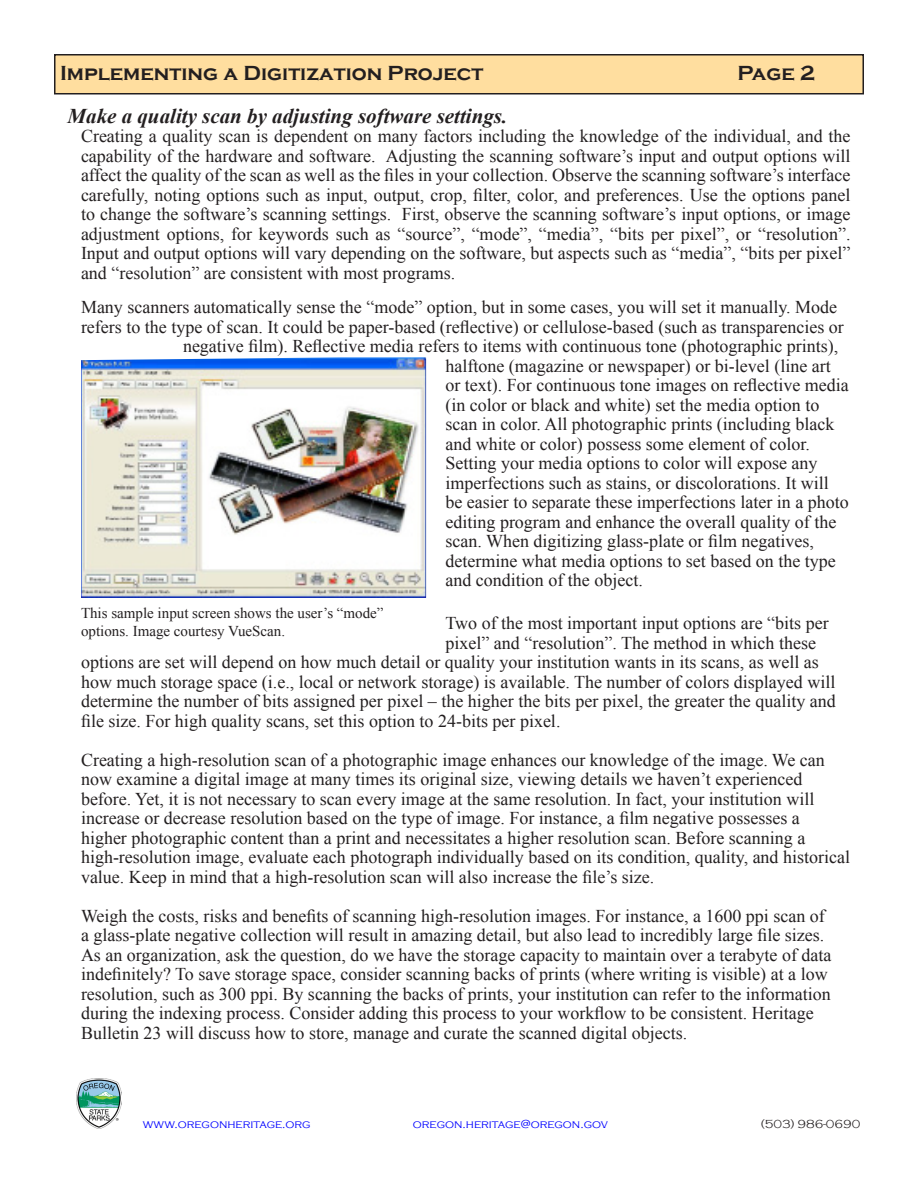
<style>
.page{position:relative;width:918px;height:1188px;background:#fff}
.page>*{position:absolute;margin:0;border:0;box-sizing:border-box;transform-origin:0 0}
.t1{font:italic 700 21px "Times New Roman";color:#231f20}
.t2{font:700 21px "Copperplate Gothic";color:#231f20}
.t3{font:18px/19.5px "Times New Roman";color:#231f20}
.t4{font:15px/18px "Times New Roman";color:#231f20}
.t5{font:300 12px "Copperplate Gothic";color:#00f}
.t6{font:300 12px "Copperplate Gothic";color:#231f20}
</style>
<div class="page">
<div style="left:55px;top:55px;width:808px;height:39px;background:#ffde9f"></div>
<div style="left:54px;top:54px;width:810px;height:40px;border:2px solid #231f20"></div>
<img style="left:77px;top:1078px;width:45px;height:50px">
<img style="left:81px;top:357px;width:345px;height:241px">
<p class="t2" style="left:60px;top:62px;width:425px">Implementing a Digitization Project</p>
<p class="t2" style="left:737px;top:62px;width:79px">Page 2</p>
<p class="t1" style="left:68px;top:101px;width:441px">Make a quality scan by adjusting software settings.</p>
<p class="t3" style="left:81px;top:126px;width:771px;text-align:justify">Creating a quality scan is dependent on many factors including the knowledge of the individual, and the capability of the hardware and software. Adjusting the scanning software’s input and output options will affect the quality of the scan as well as the files in your collection. Observe the scanning software’s interface carefully, noting options such as input, output, crop, filter, color, and preferences. Use the options panel to change the software’s scanning settings. First, observe the scanning software’s input options, or image adjustment options, for keywords such as “source”, “mode”, “media”, “bits per pixel”, or “resolution”.<br>Input and output options will vary depending on the software, but aspects such as “media”, “bits per pixel” and “resolution” are consistent with most programs.</p>
<p class="t3" style="left:81px;top:297px;width:758px">Many scanners automatically sense the “mode” option, but in some cases, you will set it manually. Mode</p>
<p class="t3" style="left:81px;top:317px;width:764px">refers to the type of scan. It could be paper-based (reflective) or cellulose-based (such as transparencies or</p>
<p class="t3" style="left:183px;top:336px;width:657px">negative film). Reflective media refers to items with continuous tone (photographic prints),</p>
<p class="t3" style="left:446px;top:356px;width:387px">halftone (magazine or newspaper) or bi-level (line art</p>
<p class="t3" style="left:446px;top:375px;width:405px">or text). For continuous tone images on reflective media</p>
<p class="t3" style="left:446px;top:395px;width:375px">(in color or black and white) set the media option to</p>
<p class="t3" style="left:446px;top:414px;width:390px">scan in color. All photographic prints (including black</p>
<p class="t3" style="left:446px;top:434px;width:366px">and white or color) possess some element of color.</p>
<p class="t3" style="left:446px;top:453px;width:373px">Setting your media options to color will expose any</p>
<p class="t3" style="left:446px;top:473px;width:385px">imperfections such as stains, or discolorations. It will</p>
<p class="t3" style="left:446px;top:492px;width:405px">be easier to separate these imperfections later in a photo</p>
<p class="t3" style="left:446px;top:512px;width:392px">editing program and enhance the overall quality of the</p>
<p class="t3" style="left:446px;top:531px;width:370px">scan. When digitizing glass-plate or film negatives,</p>
<p class="t3" style="left:446px;top:551px;width:392px">determine what media options to set based on the type</p>
<p class="t3" style="left:446px;top:570px;width:199px">and condition of the object.</p>
<p class="t3" style="left:446px;top:613px;width:385px">Two of the most important input options are “bits per</p>
<p class="t3" style="left:446px;top:633px;width:372px">pixel” and “resolution”. The method in which these</p>
<p class="t3" style="left:81px;top:652px;width:739px">options are set will depend on how much detail or quality your institution wants in its scans, as well as</p>
<p class="t3" style="left:81px;top:672px;width:756px">how much storage space (i.e., local or network storage) is available. The number of colors displayed will</p>
<p class="t3" style="left:81px;top:691px;width:756px">determine the number of bits assigned per pixel – the higher the bits per pixel, the greater the quality and</p>
<p class="t3" style="left:81px;top:711px;width:481px">file size. For high quality scans, set this option to 24-bits per pixel.</p>
<p class="t3" style="left:81px;top:750px;width:771px">Creating a high-resolution scan of a photographic image enhances our knowledge of the image. We can now examine a digital image at many times its original size, viewing details we haven’t experienced before. Yet, it is not necessary to scan every image at the same resolution. In fact, your institution will increase or decrease resolution based on the type of image. For instance, a film negative possesses a higher photographic content than a print and necessitates a higher resolution scan. Before scanning a high-resolution image, evaluate each photograph individually based on its condition, quality, and historical value. Keep in mind that a high-resolution scan will also increase the file’s size.</p>
<p class="t3" style="left:81px;top:906px;width:752px">Weigh the costs, risks and benefits of scanning high-resolution images. For instance, a 1600 ppi scan of a glass-plate negative collection will result in amazing detail, but also lead to incredibly large file sizes.<br>As an organization, ask the question, do we have the storage capacity to maintain over a terabyte of data indefinitely? To save storage space, consider scanning backs of prints (where writing is visible) at a low resolution, such as 300 ppi. By scanning the backs of prints, your institution can refer to the information during the indexing process. Consider adding this process to your workflow to be consistent. Heritage Bulletin 23 will discuss how to store, manage and curate the scanned digital objects.</p>
<p class="t4" style="left:81px;top:604px;width:304px">This sample input screen shows the user’s “mode” options. Image courtesy VueScan.</p>
<p class="t5" style="left:143px;top:1117px;width:169px">www.oregonheritage.org</p>
<p class="t5" style="left:413px;top:1117px;width:196px">oregon.heritage@oregon.gov</p>
<p class="t6" style="left:761px;top:1117px;width:101px">(503) 986-0690</p>
</div>
